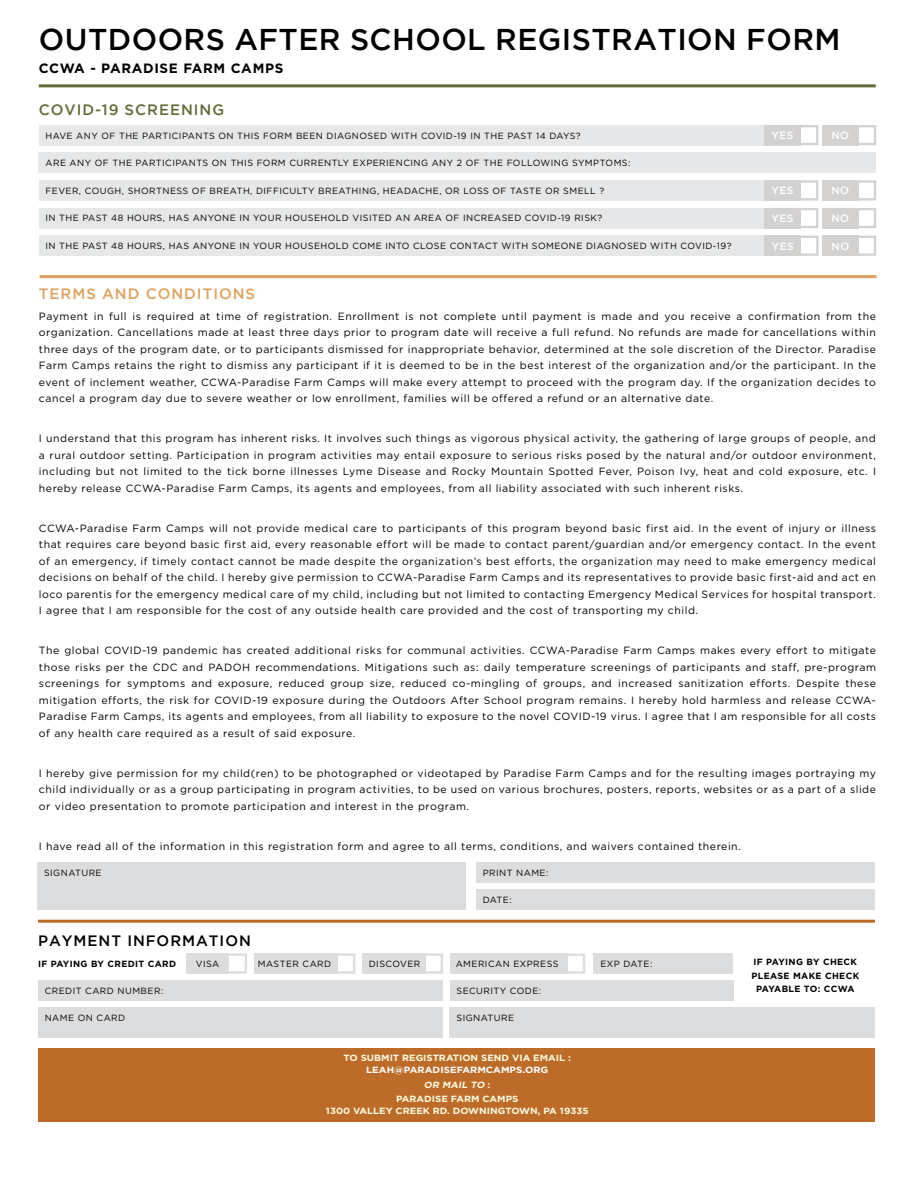
<style>
.page{position:relative;width:918px;height:1188px;background:#fff}
.page>*{position:absolute;margin:0;border:0;box-sizing:border-box;transform-origin:0 0}
.t1{font:500 30px "Gotham";letter-spacing:.015em;color:#000}
.t2{font:500 15px "Gotham";letter-spacing:.065em;color:#000}
.t3{font:500 15px "Gotham";letter-spacing:.065em;color:#dfa25e}
.t4{font:500 15px "Gotham";letter-spacing:.065em;color:#606c38}
.t5{font:700 13.5px "Gotham";letter-spacing:.05em;color:#000}
.t6{font:10.5px/16.5px "Gotham";letter-spacing:.05em;color:#000;text-align:justify}
.t7{font:500 10.5px "Gotham";letter-spacing:.045em;color:#fff}
.t8{font:9px "Gotham";letter-spacing:.05em;color:#000}
.t9{font:700 9px "Gotham";color:#fcfbe2;scale:1.08 1}
.t10{font:700 9px/13.5px "Gotham";letter-spacing:.04em;color:#000;text-align:center}
.t11{font:700 9px/14.4px "Gotham";color:#fff;text-align:center;scale:1.1 1}
.s1{font-style:italic;color:#fcfbe2}
.s2{color:#fcfbe2}
</style>
<div class="page">
<div style="left:38px;top:1048px;width:837px;height:73px;background:#bc6c28"></div>
<div style="left:37px;top:863px;width:429px;height:47px;background:#dcddde"></div>
<div style="left:38px;top:1007px;width:405px;height:30px;background:#dcddde"></div>
<div style="left:476px;top:863px;width:398px;height:20px;background:#dcddde"></div>
<div style="left:476px;top:890px;width:398px;height:20px;background:#dcddde"></div>
<div style="left:38px;top:980px;width:405px;height:21px;background:#dcddde"></div>
<div style="left:594px;top:953px;width:139px;height:21px;background:#dcddde"></div>
<div style="left:450px;top:980px;width:283px;height:21px;background:#dcddde"></div>
<hr style="left:40px;top:275px;width:837px;height:3px;background:#dfa25e">
<hr style="left:38px;top:920px;width:837px;height:3px;background:#bc6c28">
<div style="left:187px;top:953px;width:42px;height:21px;background:#dcddde"></div>
<div style="left:193px;top:953px;width:54px;height:21px;border:2px solid #dcddde"></div>
<div style="left:254px;top:953px;width:84px;height:21px;background:#dcddde"></div>
<div style="left:301px;top:953px;width:54px;height:21px;border:2px solid #dcddde"></div>
<div style="left:362px;top:953px;width:63px;height:21px;background:#dcddde"></div>
<div style="left:389px;top:953px;width:54px;height:21px;border:2px solid #dcddde"></div>
<div style="left:450px;top:954px;width:117px;height:20px;background:#dcddde"></div>
<div style="left:531px;top:954px;width:54px;height:20px;border:2px solid #dcddde"></div>
<div style="left:450px;top:1007px;width:425px;height:30px;background:#dcddde"></div>
<div style="left:39px;top:236px;width:729px;height:20px;background:#e6e7e8"></div>
<div style="left:765px;top:236px;width:36px;height:20px;background:#d4d2d1"></div>
<div style="left:765px;top:236px;width:54px;height:20px;border:2px solid #d4d2d1"></div>
<div style="left:822px;top:236px;width:37px;height:20px;background:#d4d2d1"></div>
<div style="left:822px;top:236px;width:54px;height:20px;border:2px solid #d4d2d1"></div>
<div style="left:39px;top:208px;width:731px;height:20px;background:#e6e7e8"></div>
<div style="left:764px;top:208px;width:37px;height:20px;background:#d4d2d1"></div>
<div style="left:764px;top:208px;width:54px;height:20px;border:2px solid #d4d2d1"></div>
<div style="left:822px;top:208px;width:36px;height:20px;background:#d4d2d1"></div>
<div style="left:822px;top:208px;width:54px;height:20px;border:2px solid #d4d2d1"></div>
<div style="left:39px;top:153px;width:837px;height:20px;background:#e6e7e8"></div>
<div style="left:39px;top:180px;width:731px;height:21px;background:#e6e7e8"></div>
<div style="left:764px;top:180px;width:37px;height:20px;background:#d4d2d1"></div>
<div style="left:764px;top:180px;width:54px;height:20px;border:2px solid #d4d2d1"></div>
<div style="left:822px;top:180px;width:36px;height:20px;background:#d4d2d1"></div>
<div style="left:822px;top:180px;width:54px;height:20px;border:2px solid #d4d2d1"></div>
<div style="left:39px;top:125px;width:731px;height:20px;background:#e6e7e8"></div>
<div style="left:764px;top:125px;width:37px;height:20px;background:#d4d2d1"></div>
<div style="left:764px;top:125px;width:54px;height:20px;border:2px solid #d4d2d1"></div>
<div style="left:822px;top:125px;width:36px;height:20px;background:#d4d2d1"></div>
<div style="left:822px;top:125px;width:54px;height:20px;border:2px solid #d4d2d1"></div>
<hr style="left:39px;top:84px;width:837px;height:3px;background:#606c38">
<h1 class="t1" style="left:39px;top:23px;width:803px">OUTDOORS AFTER SCHOOL REGISTRATION FORM</h1>
<p class="t5" style="left:39px;top:59px;width:246px">CCWA - PARADISE FARM CAMPS</p>
<h2 class="t4" style="left:39px;top:102px;width:187px">COVID-19 SCREENING</h2>
<p class="t8" style="left:46px;top:130px;width:537px">HAVE ANY OF THE PARTICIPANTS ON THIS FORM BEEN DIAGNOSED WITH COVID-19 IN THE PAST 14 DAYS?</p>
<p class="t7" style="left:772px;top:129px;width:24px">YES</p>
<p class="t7" style="left:832px;top:129px;width:19px">NO</p>
<p class="t8" style="left:46px;top:157px;width:586px">ARE ANY OF THE PARTICIPANTS ON THIS FORM CURRENTLY EXPERIENCING ANY 2 OF THE FOLLOWING SYMPTOMS:</p>
<p class="t8" style="left:46px;top:185px;width:560px">FEVER, COUGH, SHORTNESS OF BREATH, DIFFICULTY BREATHING, HEADACHE, OR LOSS OF TASTE OR SMELL ?</p>
<p class="t7" style="left:772px;top:185px;width:24px">YES</p>
<p class="t7" style="left:832px;top:185px;width:19px">NO</p>
<p class="t8" style="left:46px;top:213px;width:558px">IN THE PAST 48 HOURS, HAS ANYONE IN YOUR HOUSEHOLD VISITED AN AREA OF INCREASED COVID-19 RISK?</p>
<p class="t7" style="left:772px;top:212px;width:24px">YES</p>
<p class="t7" style="left:832px;top:212px;width:19px">NO</p>
<p class="t8" style="left:46px;top:240px;width:688px">IN THE PAST 48 HOURS, HAS ANYONE IN YOUR HOUSEHOLD COME INTO CLOSE CONTACT WITH SOMEONE DIAGNOSED WITH COVID-19?</p>
<p class="t7" style="left:772px;top:240px;width:24px">YES</p>
<p class="t7" style="left:832px;top:240px;width:19px">NO</p>
<h2 class="t3" style="left:39px;top:285px;width:218px">TERMS AND CONDITIONS</h2>
<p class="t6" style="left:39px;top:308px;width:839px">Payment in full is required at time of registration. Enrollment is not complete until payment is made and you receive a confirmation from the organization. Cancellations made at least three days prior to program date will receive a full refund. No refunds are made for cancellations within three days of the program date, or to participants dismissed for inappropriate behavior, determined at the sole discretion of the Director. Paradise Farm Camps retains the right to dismiss any participant if it is deemed to be in the best interest of the organization and/or the participant. In the event of inclement weather, CCWA-Paradise Farm Camps will make every attempt to proceed with the program day. If the organization decides to cancel a program day due to severe weather or low enrollment, families will be offered a refund or an alternative date.</p>
<p class="t6" style="left:39px;top:430px;width:839px">I understand that this program has inherent risks. It involves such things as vigorous physical activity, the gathering of large groups of people, and a rural outdoor setting. Participation in program activities may entail exposure to serious risks posed by the natural and/or outdoor environment, including but not limited to the tick borne illnesses Lyme Disease and Rocky Mountain Spotted Fever, Poison Ivy, heat and cold exposure, etc. I hereby release CCWA-Paradise Farm Camps, its agents and employees, from all liability associated with such inherent risks.</p>
<p class="t6" style="left:39px;top:520px;width:839px">CCWA-Paradise Farm Camps will not provide medical care to participants of this program beyond basic first aid. In the event of injury or illness that requires care beyond basic first aid, every reasonable effort will be made to contact parent/guardian and/or emergency contact. In the event of an emergency, if timely contact cannot be made despite the organization’s best efforts, the organization may need to make emergency medical decisions on behalf of the child. I hereby give permission to CCWA-Paradise Farm Camps and its representatives to provide basic first-aid and act en loco parentis for the emergency medical care of my child, including but not limited to contacting Emergency Medical Services for hospital transport.<br>I agree that I am responsible for the cost of any outside health care provided and the cost of transporting my child.</p>
<p class="t6" style="left:39px;top:642px;width:839px">The global COVID-19 pandemic has created additional risks for communal activities. CCWA-Paradise Farm Camps makes every effort to mitigate those risks per the CDC and PADOH recommendations. Mitigations such as: daily temperature screenings of participants and staff, pre-program screenings for symptoms and exposure, reduced group size, reduced co-mingling of groups, and increased sanitization efforts. Despite these mitigation efforts, the risk for COVID-19 exposure during the Outdoors After School program remains. I hereby hold harmless and release CCWA-Paradise Farm Camps, its agents and employees, from all liability to exposure to the novel COVID-19 virus. I agree that I am responsible for all costs of any health care required as a result of said exposure.</p>
<p class="t6" style="left:39px;top:765px;width:839px">I hereby give permission for my child(ren) to be photographed or videotaped by Paradise Farm Camps and for the resulting images portraying my child individually or as a group participating in program activities, to be used on various brochures, posters, reports, websites or as a part of a slide or video presentation to promote participation and interest in the program.</p>
<p class="t6" style="left:39px;top:838px;width:703px">I have read all of the information in this registration form and agree to all terms, conditions, and waivers contained therein.</p>
<p class="t8" style="left:44px;top:867px;width:59px">SIGNATURE</p>
<h2 class="t2" style="left:38px;top:932px;width:214px">PAYMENT INFORMATION</h2>
<p class="t8" style="left:483px;top:867px;width:67px">PRINT NAME:</p>
<p class="t8" style="left:483px;top:894px;width:30px">DATE:</p>
<p class="t8" style="left:196px;top:958px;width:25px">VISA</p>
<p class="t8" style="left:258px;top:958px;width:75px">MASTER CARD</p>
<p class="t8" style="left:369px;top:958px;width:53px">DISCOVER</p>
<p class="t8" style="left:456px;top:958px;width:104px">AMERICAN EXPRESS</p>
<p class="t10" style="left:38px;top:957px;width:140px">IF PAYING BY CREDIT CARD</p>
<p class="t8" style="left:600px;top:958px;width:53px">EXP DATE:</p>
<p class="t8" style="left:457px;top:985px;width:86px">SECURITY CODE:</p>
<p class="t8" style="left:45px;top:985px;width:120px">CREDIT CARD NUMBER:</p>
<p class="t8" style="left:45px;top:1012px;width:82px">NAME ON CARD</p>
<p class="t8" style="left:457px;top:1012px;width:59px">SIGNATURE</p>
<p class="t9" style="left:343px;top:1052px;width:212px">TO SUBMIT REGISTRATION SEND VIA EMAIL :</p>
<p class="t11" style="left:366px;top:1063px;width:167px">LEAH@PARADISEFARMCAMPS.ORG<br><span class="s1">OR MAIL TO</span> <span class="s2">:<br>PARADISE FARM CAMPS</span></p>
<p class="t9" style="left:326px;top:1105px;width:245px">1300 VALLEY CREEK RD. DOWNINGTOWN, PA 19335</p>
<p class="t10" style="left:751px;top:955px;width:109px">IF PAYING BY CHECK<br>PLEASE MAKE CHECK<br>PAYABLE TO: CCWA</p>
</div>
